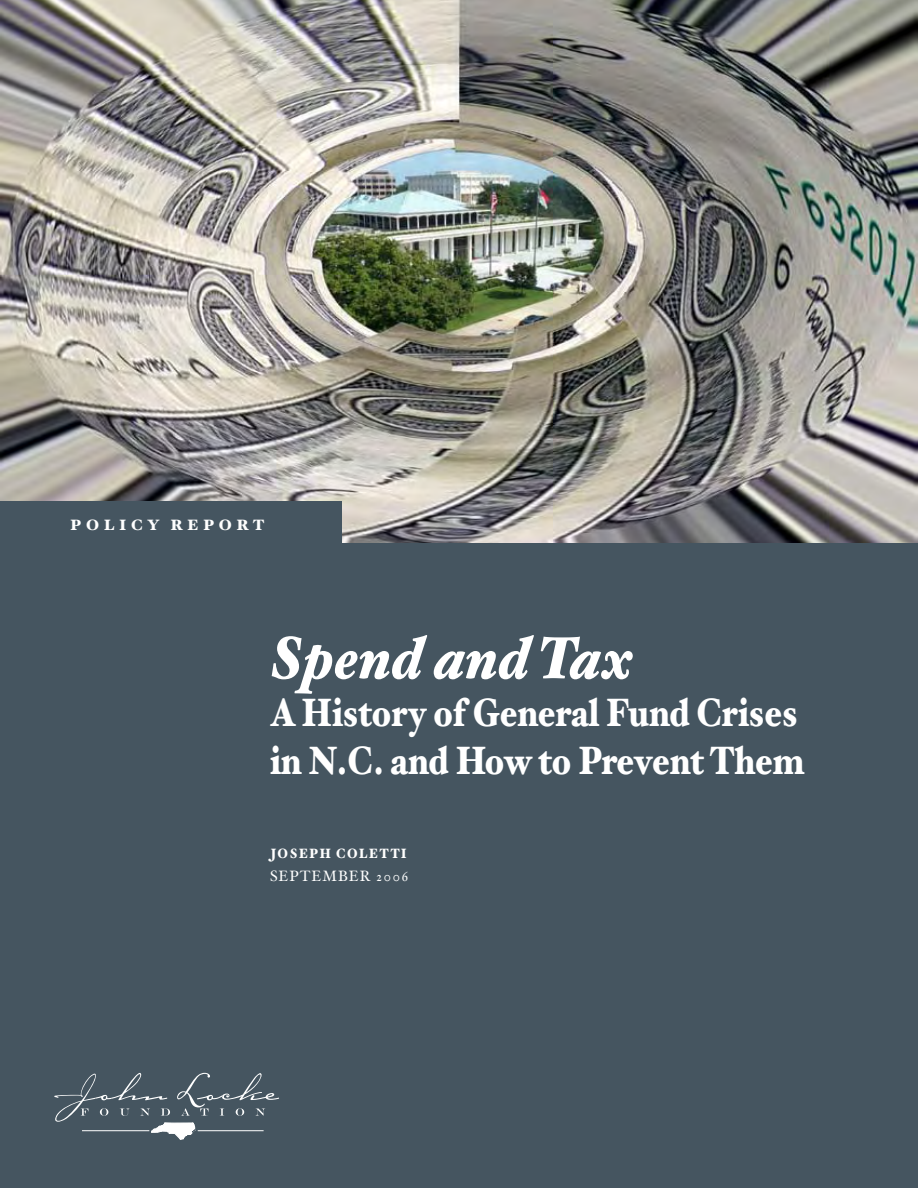
<style>
.page{position:relative;width:918px;height:1188px;background:#455560}
.page>*{position:absolute;margin:0;border:0;box-sizing:border-box;transform-origin:0 0}
.t1{font:italic 900 59.4px "Hoefler Text";color:#fff;scale:.91 1}
.t2{font:900 39.6px/48px "Hoefler Text";color:#fff;scale:.83 1}
.t3{font:15px "Hoefler Text";letter-spacing:.07em;color:#fff}
.t4{font:900 15px "Hoefler Text";letter-spacing:.3em;color:#fff}
.t5{font:900 13.5px "Hoefler Text";letter-spacing:.1em;color:#fff;scale:.9 1}
.s1{font-size:13.5px}
</style>
<div class="page">
<img style="left:0;top:0;width:918px;height:543px">
<div style="left:0;top:501px;width:341px;height:48px;background:#455560"></div>
<svg style="left:54px;top:1073px;width:225px;height:67px"></svg>
<p class="t4" style="left:70px;top:516px;width:196px">POLICY REPORT</p>
<h1 class="t1" style="left:270px;top:623px;width:401px">Spend and Tax</h1>
<p class="t2" style="left:270px;top:688px;width:645px">A History of General Fund Crises in N.C. and How to Prevent Them</p>
<p class="t5" style="left:270px;top:846px;width:154px">JOSEPH COLETTI</p>
<p class="t3" style="left:270px;top:867px;width:140px">SEPTEMBER <span class="s1">2006</span></p>
</div>
